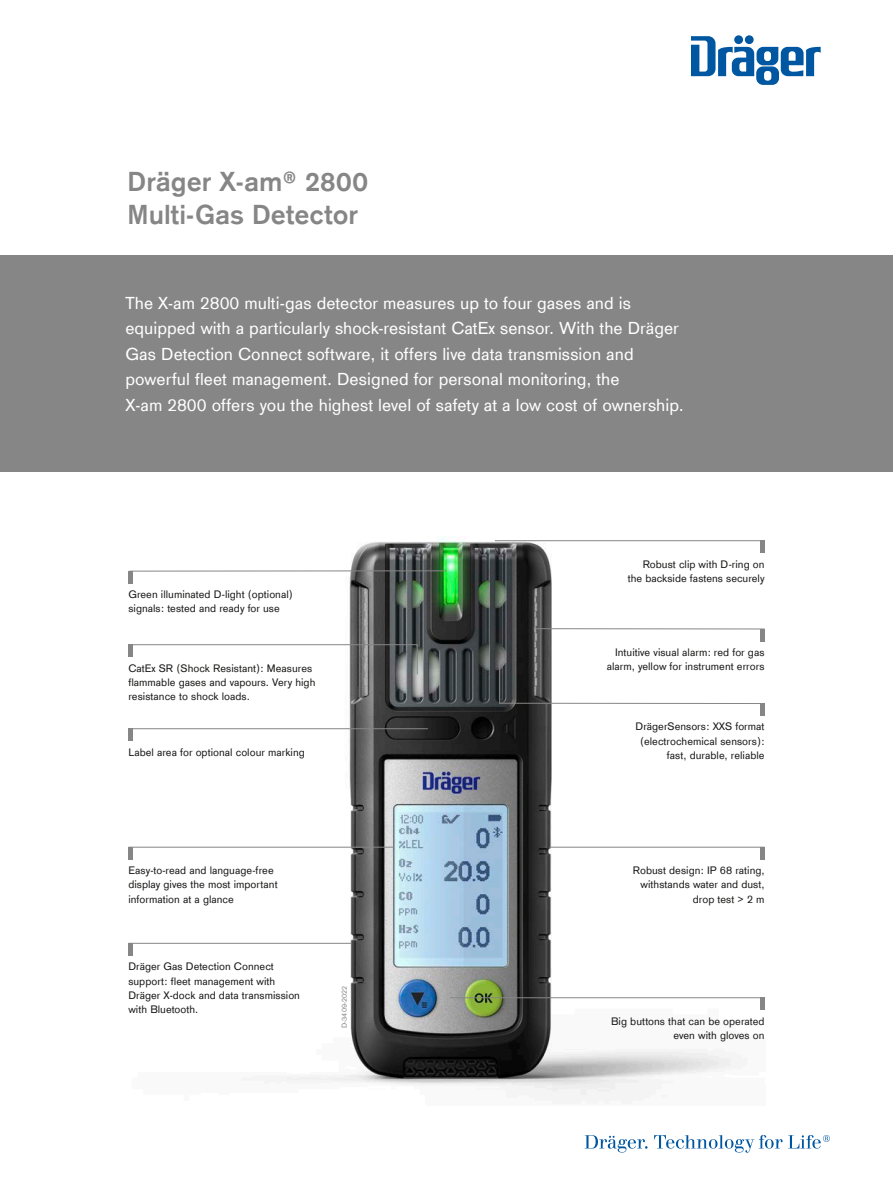
<style>
.page{position:relative;width:893px;height:1191px;background:#fff}
.page>*{position:absolute;margin:0;border:0;box-sizing:border-box;transform-origin:0 0}
.ps_cover_subhead{font:700 28.5px "Draeger Sans Global";color:#868686}
.ps_cover_title{font:700 28.5px "Draeger Sans Global";color:#868686}
.ps_reason_why{font:18px/25.5px "Draeger Sans Global";color:#fff}
.t1{font:11.25px/14.2px "Draeger Sans Global";color:#1a1918;text-align:right}
.Bildnummer{font:7.5px "Draeger Sans Global";color:#868686}
</style>
<div class="page">
<svg style="left:585px;top:1135px;width:63px;height:17px"></svg>
<svg style="left:654px;top:1135px;width:176px;height:17px"></svg>
<img style="left:128px;top:540px;width:637px;height:563px">
<div style="left:128px;top:847px;width:5px;height:12px;background:#868686"></div>
<hr style="left:128px;top:847px;width:266px;height:1px;background:#868686">
<div style="left:128px;top:943px;width:5px;height:12px;background:#868686"></div>
<hr style="left:128px;top:943px;width:223px;height:1px;background:#868686">
<div style="left:760px;top:628px;width:5px;height:13px;background:#868686"></div>
<hr style="left:534px;top:628px;width:231px;height:1px;background:#868686">
<div style="left:760px;top:703px;width:5px;height:13px;background:#868686"></div>
<svg style="left:499px;top:660px;width:266px;height:44px"></svg>
<div style="left:760px;top:847px;width:5px;height:12px;background:#868686"></div>
<hr style="left:549px;top:847px;width:216px;height:1px;background:#868686">
<div style="left:760px;top:997px;width:5px;height:13px;background:#868686"></div>
<hr style="left:450px;top:997px;width:315px;height:1px;background:#868686">
<div style="left:128px;top:571px;width:5px;height:12px;background:#868686"></div>
<hr style="left:129px;top:570px;width:317px;height:1px;background:#868686">
<svg style="left:128px;top:644px;width:290px;height:31px"></svg>
<div style="left:128px;top:728px;width:5px;height:13px;background:#868686"></div>
<hr style="left:128px;top:728px;width:300px;height:1px;background:#868686">
<div style="left:760px;top:540px;width:5px;height:13px;background:#868686"></div>
<hr style="left:495px;top:540px;width:270px;height:1px;background:#868686">
<div style="left:0;top:255px;width:893px;height:217px;background:#868686"></div>
<svg style="left:691px;top:36px;width:130px;height:49px"></svg>
<div style="left:337px;top:966px;width:12px;height:66px;background:#fff"></div>
<p class="ps_cover_title" style="left:128px;top:164px;width:242px">Dräger X-am® 2800</p>
<p class="ps_cover_subhead" style="left:128px;top:197px;width:232px">Multi-Gas Detector</p>
<p class="ps_reason_why" style="left:125px;top:290px;width:560px">The X-am 2800 multi-gas detector measures up to four gases and is equipped with a particularly shock-resistant CatEx sensor. With the Dräger Gas Detection Connect software, it offers live data transmission and powerful fleet management. Designed for personal monitoring, the<br>X-am 2800 offers you the highest level of safety at a low cost of ownership.</p>
<p class="t1" style="left:128px;top:587px;width:166px;text-align:left">Green illuminated D-light (optional) signals: tested and ready for use</p>
<p class="t1" style="left:128px;top:660px;width:188px;text-align:left">CatEx SR (Shock Resistant): Measures flammable gases and vapours. Very high resistance to shock loads.</p>
<p class="t1" style="left:128px;top:744px;width:178px">Label area for optional colour marking</p>
<p class="t1" style="left:128px;top:863px;width:151px;text-align:left">Easy-to-read and language-free display gives the most important information at a glance</p>
<p class="t1" style="left:128px;top:959px;width:173px;text-align:left">Dräger Gas Detection Connect support: fleet management with<br>Dräger X-dock and data transmission with Bluetooth.</p>
<p class="Bildnummer" style="left:340px;top:1028px;width:44px;rotate:-90deg">D-3409-2022</p>
<p class="Bildnummer" style="left:341px;top:1028px;width:44px;rotate:-90deg">D-3409-2022</p>
<p class="t1" style="left:628px;top:556px;width:138px">Robust clip with D-ring on the backside fastens securely</p>
<p class="t1" style="left:607px;top:645px;width:159px">Intuitive visual alarm: red for gas alarm, yellow for instrument errors</p>
<p class="t1" style="left:636px;top:719px;width:130px">DrägerSensors: XXS format (electrochemical sensors): fast, durable, reliable</p>
<p class="t1" style="left:633px;top:863px;width:133px">Robust design: IP 68 rating, withstands water and dust, drop test &gt; 2 m</p>
<p class="t1" style="left:611px;top:1013px;width:155px">Big buttons that can be operated even with gloves on</p>
</div>
